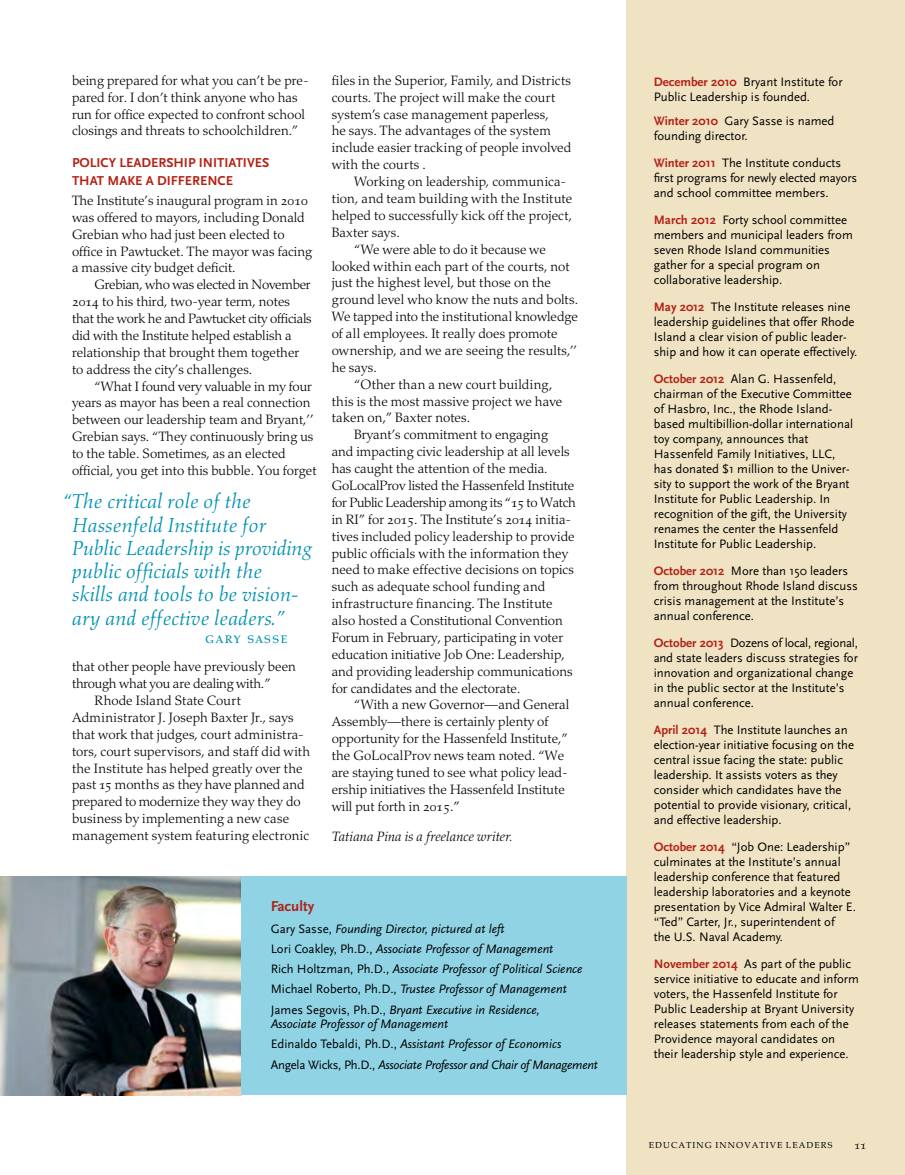
<style>
.page{position:relative;width:905px;height:1175px;background:#fff}
.page>*{position:absolute;margin:0;border:0;box-sizing:border-box;transform-origin:0 0}
.factoid{font:italic 20.7px/23.2px "Aldus";letter-spacing:-.02em;color:#0091b3}
.factoid-2{font:16.5px "Aldus Roman SC";letter-spacing:.06em;color:#0091b3}
.t1{font:700 15px "Scala Sans";color:#b32216}
.BODY-indent{font:300 13.5px/16.8px "Palatino";color:#000}
.t2{font:700 13.5px/18px "Scala Sans";color:#b32216}
.BODY-indent-2{font:italic 300 13.5px "Palatino";letter-spacing:.01em;color:#000}
.t3{font:12.75px/15px "Scala Sans";color:#000}
.t4{font:italic 12.75px/14.2px "Scala Sans";color:#000}
.t5{font:italic 12.75px "Scala Sans";letter-spacing:-.02em;color:#000}
.t6{font:12px "Aldus Roman SC";color:#000}
.t7{font:9px "Palatino";letter-spacing:.12em;color:#000}
.s1{font-family:"Aldus Roman SC";font-weight:400}
.s2{font-style:normal}
.s3{font-weight:700;color:#b32216}
.s4{color:#fff}
</style>
<div class="page">
<div style="left:626px;top:0;width:278px;height:1174px;background:#f0e3c4"></div>
<img style="left:0;top:876px;width:241px;height:219px">
<div style="left:241px;top:876px;width:385px;height:219px;background:#90d3e4"></div>
<p class="BODY-indent" style="left:72px;top:72px;width:238px">being prepared for what you can’t be pre&shy;pared for. I don’t think anyone who has run for office expected to confront school closings and threats to schoolchildren.”</p>
<p class="t2" style="left:72px;top:154px;width:199px">POLICY LEADERSHIP INITIATIVES<br>THAT MAKE A DIFFERENCE</p>
<p class="BODY-indent" style="left:72px;top:192px;width:242px">The Institute’s inaugural program in <span class="s1">2010 </span>was offered to mayors, including Donald Grebian who had just been elected to office in Pawtucket. The mayor was facing a massive city budget deficit.</p>
<p class="BODY-indent" style="left:72px;top:276px;width:241px;text-indent:22px">Grebian, who was elected in November <span class="s1">2014</span> to his third, two-year term, notes that the work he and Pawtucket city officials did with the Institute helped establish a relationship that brought them together to address the city’s challenges.</p>
<p class="BODY-indent" style="left:72px;top:378px;width:246px;text-indent:22px">“What I found very valuable in my four years as mayor has been a real connection between our leadership team and Bryant,’’ Grebian says. “They continuously bring us to the table. Sometimes, as an elected official, you get into this bubble. You forget</p>
<p class="factoid" style="left:72px;top:490px;width:242px;text-indent:-10px">“The critical role of the<br>Hassenfeld Institute for<br>Public Leadership is providing public officials with the<br>skills and tools to be vision&shy;ary and effective leaders.”</p>
<p class="factoid-2" style="left:205px;top:628px;width:84px">gary sasse</p>
<p class="BODY-indent" style="left:72px;top:658px;width:225px">that other people have previously been through what you are dealing with.”</p>
<p class="BODY-indent" style="left:72px;top:692px;width:240px;text-indent:22px">Rhode Island State Court Administrator J. Joseph Baxter Jr., says that work that judges, court administra&shy;tors, court supervisors, and staff did with the Institute has helped greatly over the past <span class="s1">15</span> months as they have planned and prepared to modernize they way they do business by implementing a new case management system featuring electronic</p>
<p class="BODY-indent" style="left:332px;top:72px;width:241px">files in the Superior, Family, and Districts courts. The project will make the court system’s case management paperless,<br>he says. The advantages of the system include easier tracking of people involved with the courts .</p>
<p class="BODY-indent" style="left:331px;top:173px;width:242px;text-indent:23px">Working on leadership, communica&shy;tion, and team building with the Institute helped to successfully kick off the project, Baxter says.</p>
<p class="BODY-indent" style="left:331px;top:241px;width:248px;text-indent:22px">“We were able to do it because we looked within each part of the courts, not just the highest level, but those on the ground level who know the nuts and bolts.<br>We tapped into the institutional knowledge of all employees. It really does promote ownership, and we are seeing the results,’’ he says.</p>
<p class="BODY-indent" style="left:331px;top:376px;width:232px;text-indent:22px">“Other than a new court building, this is the most massive project we have taken on,” Baxter notes.</p>
<p class="BODY-indent" style="left:331px;top:426px;width:246px;text-indent:22px">Bryant’s commitment to engaging<br>and impacting civic leadership at all levels has caught the attention of the media.<br>GoLocalProv listed the Hassenfeld Institute for Public Leadership among its “<span class="s1">15</span> to Watch in RI” for <span class="s1">2015</span>. The Institute’s <span class="s1">2014</span> initia&shy;tives included policy leadership to provide public officials with the information they need to make effective decisions on topics such as adequate school funding and infrastructure financing. The Institute also hosted a Constitutional Convention Forum in February, participating in voter education initiative Job One: Leadership, and providing leadership communications for candidates and the electorate.</p>
<p class="BODY-indent" style="left:332px;top:696px;width:239px;text-indent:22px">“With a new Governor—and General Assembly—there is certainly plenty of opportunity for the Hassenfeld Institute,” the GoLocalProv news team noted. “We are staying tuned to see what policy lead&shy;ership initiatives the Hassenfeld Institute will put forth in <span class="s1">2015</span>.”</p>
<p class="BODY-indent-2" style="left:332px;top:828px;width:183px">Tatiana Pina is a freelance writer.</p>
<p class="t1" style="left:271px;top:897px;width:45px">Faculty</p>
<p class="t4" style="left:271px;top:921px;width:235px"><span class="s2">Gary Sasse,</span> Founding Director, pictured at left</p>
<p class="t4" style="left:271px;top:941px;width:284px"><span class="s2">Lori Coakley, Ph.D.,</span> Associate Professor of Management</p>
<p class="t4" style="left:271px;top:961px;width:313px"><span class="s2">Rich Holtzman, Ph.D.,</span> Associate Professor of Political Science</p>
<p class="t4" style="left:271px;top:982px;width:297px"><span class="s2">Michael Roberto, Ph.D.,</span> Trustee Professor of Management</p>
<p class="t4" style="left:271px;top:1002px;width:271px"><span class="s2">James Segovis, Ph.D.,</span> Bryant Executive in Residence,<br>Associate Professor of Management</p>
<p class="t4" style="left:271px;top:1036px;width:292px"><span class="s2">Edinaldo Tebaldi, Ph.D.,</span> Assistant Professor of Economics</p>
<p class="t5" style="left:271px;top:1057px;width:329px"><span class="s2">Angela Wicks, Ph.D.,</span> Associate Professor and Chair of Management</p>
<p class="t3" style="left:653px;top:74px;width:190px"><span class="s3">December 2010</span> Bryant Institute for<br>Public Leadership is founded.</p>
<p class="t3" style="left:653px;top:113px;width:182px"><span class="s3">Winter 2010</span> Gary Sasse is named founding director.</p>
<p class="t3" style="left:653px;top:155px;width:205px"><span class="s3">Winter 2011</span> The Institute conducts first programs for newly elected mayors and school committee members.</p>
<p class="t3" style="left:653px;top:212px;width:200px"><span class="s3">March 2012</span> Forty school committee members and municipal leaders from seven Rhode Island communities gather for a special program on collaborative leadership.<span class="s4">.</span></p>
<p class="t3" style="left:653px;top:299px;width:205px"><span class="s3">May 2012</span> The Institute releases nine leadership guidelines that offer Rhode Island a clear vision of public leader&shy;ship and how it can operate effectively.</p>
<p class="t3" style="left:653px;top:371px;width:201px"><span class="s3">October 2012</span> Alan G. Hassenfeld, chairman of the Executive Committee of Hasbro, Inc., the Rhode Island&shy;based multibillion-dollar international toy company, announces that Hassenfeld Family Initiatives, LLC, has donated $1 million to the Univer&shy;sity to support the work of the Bryant Institute for Public Leadership. In recognition of the gift, the University renames the center the Hassenfeld Institute for Public Leadership.</p>
<p class="t3" style="left:653px;top:563px;width:205px"><span class="s3">October 2012</span> More than 150 leaders from throughout Rhode Island discuss crisis management at the Institute’s annual conference.</p>
<p class="t3" style="left:653px;top:635px;width:206px"><span class="s3">October 2013</span> Dozens of local, regional, and state leaders discuss strategies for innovation and organizational change in the public sector at the Institute’s annual conference.</p>
<p class="t3" style="left:653px;top:722px;width:202px"><span class="s3">April 2014</span><span class="s4">-</span> The Institute launches an election-year initiative focusing on the central issue facing the state: public leadership. It assists voters as they consider which candidates have the potential to provide visionary, critical, and effective leadership.</p>
<p class="t3" style="left:653px;top:839px;width:204px"><span class="s3">October 2014</span> “Job One: Leadership” culminates at the Institute’s annual leadership conference that featured leadership laboratories and a keynote presentation by Vice Admiral Walter E. “Ted” Carter, Jr., superintendent of<br>the U.S. Naval Academy.</p>
<p class="t3" style="left:653px;top:956px;width:207px"><span class="s3">November 2014</span> As part of the public service initiative to educate and inform voters, the Hassenfeld Institute for Public Leadership at Bryant University releases statements from each of the Providence mayoral candidates on their leadership style and experience.</p>
<p class="t7" style="left:648px;top:1138px;width:186px">EDUCATING INNOVATIVE LEADERS</p>
<p class="t6" style="left:854px;top:1138px;width:13px">11</p>
</div>
